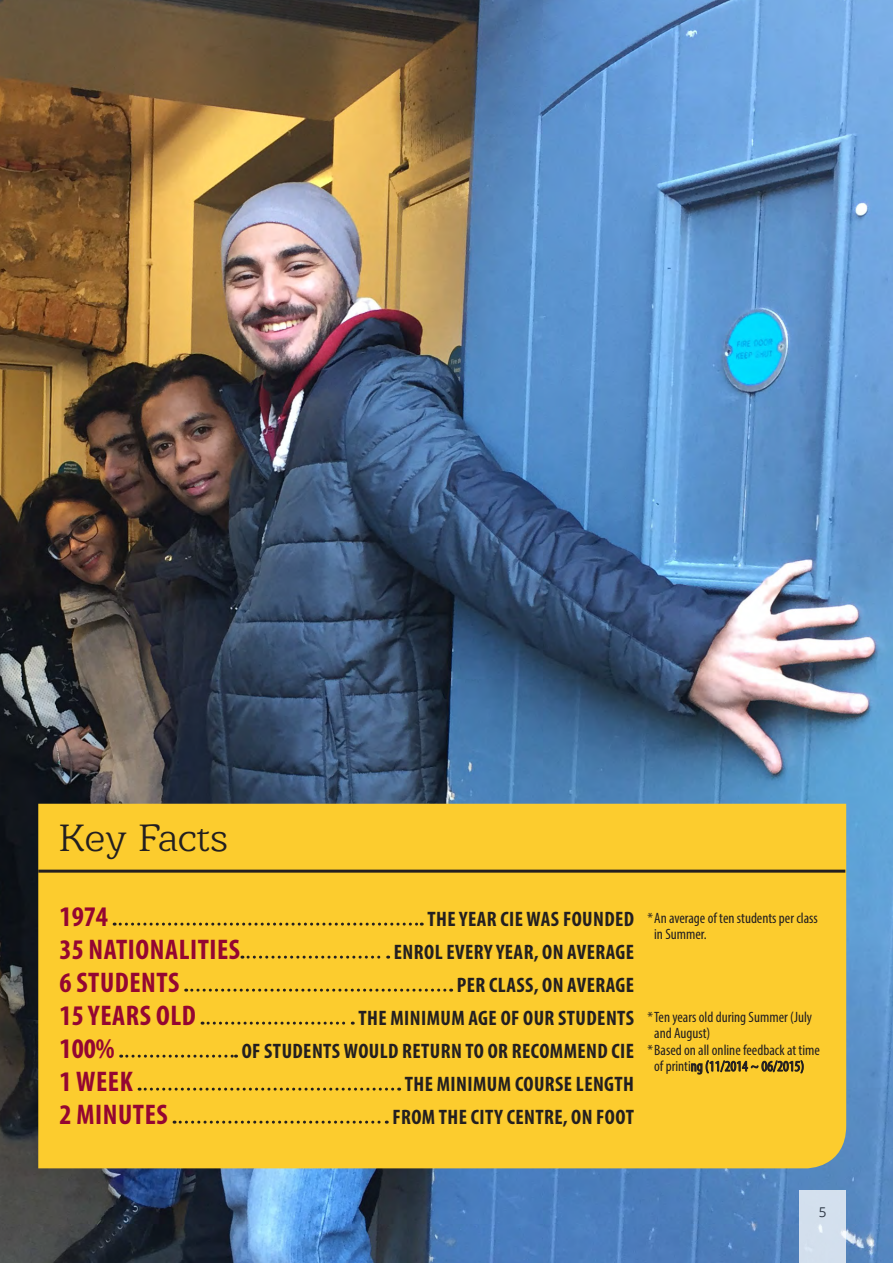
<style>
.page{position:relative;width:893px;height:1263px;background:#fff}
.page>*{position:absolute;margin:0;border:0;box-sizing:border-box;transform-origin:0 0}
.Heading_yellow_box{font:39px "Barkentina";color:#231f20}
.t1{font:700 condensed 28.5px "Myriad Pro";letter-spacing:.02em;color:#940632}
.t2{font:700 condensed 21px "Myriad Pro";letter-spacing:.02em;color:#231f20}
.Paragraph{font:condensed 15px/16.5px "Myriad Pro";color:#231f20}
.t3{font:13.5px "Open Sans";color:#231f20}
</style>
<div class="page">
<img style="left:0;top:0;width:893px;height:1263px">
<div style="left:38px;top:804px;width:808px;height:364px;background:#fccc2e"></div>
<hr style="left:38px;top:870px;width:807px;height:3px;background:#231f20">
<svg style="left:114px;top:923px;width:308px;height:3px"></svg>
<svg style="left:242px;top:956px;width:147px;height:3px"></svg>
<svg style="left:186px;top:989px;width:266px;height:3px"></svg>
<svg style="left:202px;top:1022px;width:151px;height:3px"></svg>
<svg style="left:121px;top:1055px;width:116px;height:3px"></svg>
<svg style="left:139px;top:1088px;width:261px;height:3px"></svg>
<svg style="left:174px;top:1121px;width:213px;height:3px"></svg>
<svg style="left:691px;top:1060px;width:113px;height:15px;background:#ae8d28"></svg>
<div style="left:799px;top:1191px;width:47px;height:72px;background:#d3e0ee"></div>
<p class="Heading_yellow_box" style="left:60px;top:813px;width:170px">Key Facts</p>
<p class="t1" style="left:60px;top:898px;width:50px">1974</p>
<p class="t2" style="left:427px;top:905px;width:208px">THE YEAR CIE WAS FOUNDED</p>
<p class="t1" style="left:60px;top:931px;width:182px">35 NATIONALITIES</p>
<p class="t2" style="left:394px;top:938px;width:242px">ENROL EVERY YEAR, ON AVERAGE</p>
<p class="t1" style="left:60px;top:964px;width:121px">6 STUDENTS</p>
<p class="t2" style="left:457px;top:971px;width:179px">PER CLASS, ON AVERAGE</p>
<p class="t1" style="left:60px;top:997px;width:138px">15 YEARS OLD</p>
<p class="t2" style="left:358px;top:1004px;width:277px">THE MINIMUM AGE OF OUR STUDENTS</p>
<p class="t1" style="left:60px;top:1030px;width:57px">100%</p>
<p class="t2" style="left:242px;top:1037px;width:394px">OF STUDENTS WOULD RETURN TO OR RECOMMEND CIE</p>
<p class="t1" style="left:60px;top:1063px;width:75px">1 WEEK</p>
<p class="t2" style="left:405px;top:1070px;width:231px">THE MINIMUM COURSE LENGTH</p>
<p class="t1" style="left:60px;top:1096px;width:110px">2 MINUTES</p>
<p class="t2" style="left:392px;top:1103px;width:243px">FROM THE CITY CENTRE, ON FOOT</p>
<p class="Paragraph" style="left:654px;top:909px;width:165px;text-indent:-7px">*An average of ten students per class in Summer.</p>
<p class="Paragraph" style="left:654px;top:1008px;width:159px;text-indent:-7px">*Ten years old during Summer (July and August)</p>
<p class="Paragraph" style="left:647px;top:1041px;width:174px;text-align:center">*Based on all online feedback at time of printing (11/2014 ~ 06/2015)</p>
<p class="t3" style="left:819px;top:1203px;width:9px">5</p>
</div>
